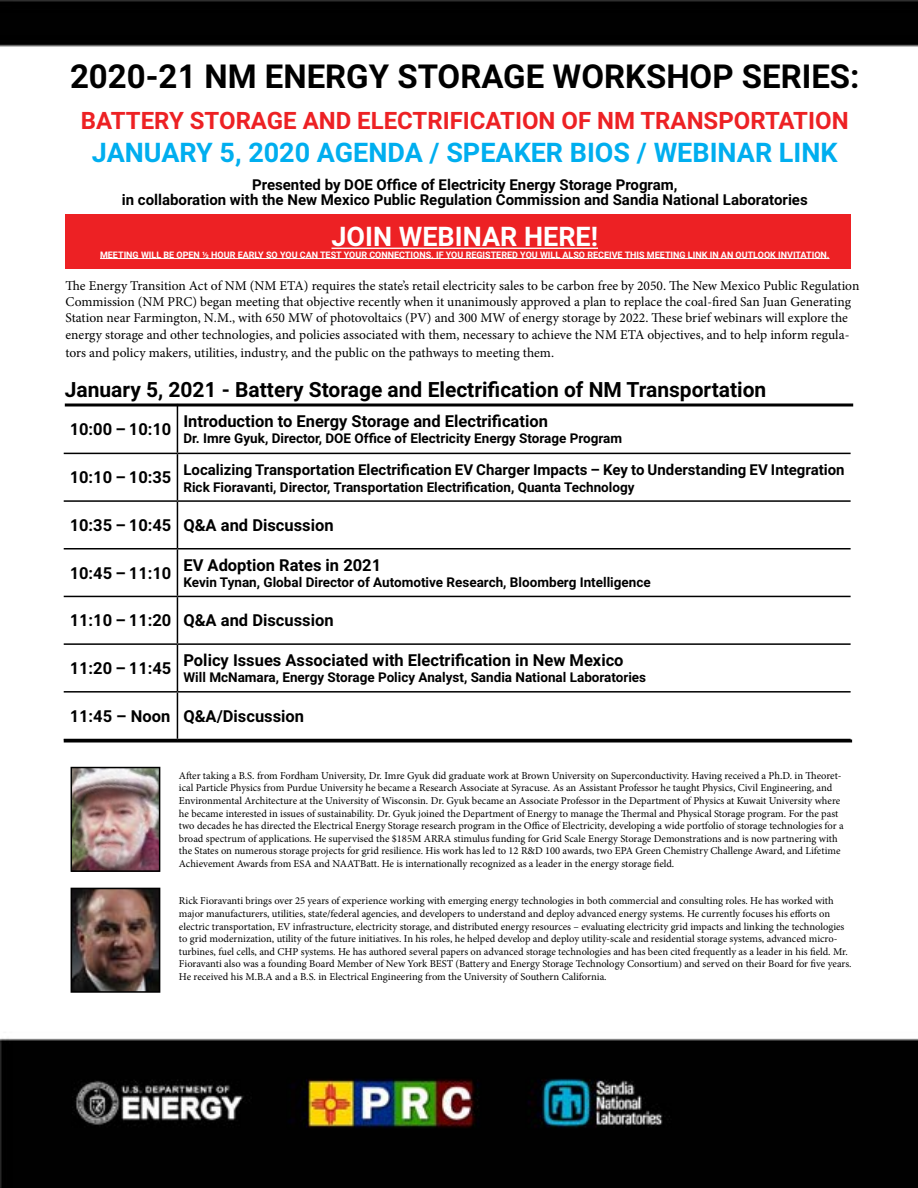
<style>
.page{position:relative;width:918px;height:1188px;background:#fff}
.page>*{position:absolute;margin:0;border:0;box-sizing:border-box;transform-origin:0 0}
.t1{font:33px "Asimov";color:#000}
.t2{font:27px "Asimov";color:#00aeef}
.t3{font:27px "Asimov";color:#fff}
.t4{font:24px "Asimov";color:#ed2124}
.t5{font:21px "Asimov";color:#000}
.t6{font:16.5px "Asimov";color:#000}
.t7{font:15px/15px "Asimov";color:#000;text-align:center}
.t8{font:13.5px/16.2px "Minion Pro";color:#000}
.t9{font:13.5px "Asimov";color:#000}
.t10{font:10.5px/12.6px "Minion Pro";color:#000}
.t11{font:9px "Asimov";color:#fff}
</style>
<div class="page">
<img style="left:0;top:0;width:918px;height:1188px">
<div style="left:66px;top:215px;width:785px;height:54px;background:#ed2124"></div>
<hr style="left:332px;top:248px;width:266px;height:1px;background:#fff">
<hr style="left:100px;top:258px;width:730px;height:1px;background:#fff">
<hr style="left:177px;top:404px;width:1px;height:49px;background:#000">
<hr style="left:64px;top:453px;width:113px;height:1px;background:#000">
<hr style="left:177px;top:453px;width:674px;height:1px;background:#000">
<hr style="left:177px;top:454px;width:1px;height:46px;background:#000">
<hr style="left:64px;top:500px;width:113px;height:2px;background:#000">
<hr style="left:177px;top:500px;width:674px;height:2px;background:#000">
<hr style="left:177px;top:502px;width:1px;height:46px;background:#000">
<hr style="left:64px;top:548px;width:113px;height:2px;background:#000">
<hr style="left:177px;top:548px;width:674px;height:2px;background:#000">
<hr style="left:177px;top:550px;width:1px;height:46px;background:#000">
<hr style="left:64px;top:596px;width:113px;height:1px;background:#000">
<hr style="left:177px;top:596px;width:674px;height:1px;background:#000">
<hr style="left:177px;top:597px;width:1px;height:46px;background:#000">
<hr style="left:64px;top:643px;width:113px;height:2px;background:#000">
<hr style="left:177px;top:643px;width:674px;height:2px;background:#000">
<hr style="left:177px;top:645px;width:1px;height:46px;background:#000">
<hr style="left:64px;top:691px;width:113px;height:2px;background:#000">
<hr style="left:177px;top:691px;width:674px;height:2px;background:#000">
<hr style="left:177px;top:693px;width:1px;height:46px;background:#000">
<hr style="left:64px;top:739px;width:113px;height:1px;background:#000">
<hr style="left:177px;top:739px;width:674px;height:1px;background:#000">
<hr style="left:65px;top:404px;width:788px;height:2px;background:#000">
<hr style="left:64px;top:740px;width:788px;height:2px;background:#000">
<img style="left:73px;top:769px;width:85px;height:101px">
<div style="left:71px;top:767px;width:89px;height:105px;border:1px solid #000"></div>
<img style="left:74px;top:891px;width:83px;height:99px">
<div style="left:71px;top:888px;width:89px;height:105px;border:2px solid #000"></div>
<h1 class="t1" style="left:70px;top:53px;width:791px">2020-21 NM ENERGY STORAGE WORKSHOP SERIES:</h1>
<h3 class="t4" style="left:81px;top:103px;width:769px">BATTERY STORAGE AND ELECTRIFICATION OF NM TRANSPORTATION</h3>
<h2 class="t2" style="left:92px;top:133px;width:747px">JANUARY 5, 2020 AGENDA / SPEAKER BIOS / WEBINAR LINK</h2>
<h3 class="t7" style="left:122px;top:177px;width:688px">Presented by DOE Office of Electricity Energy Storage Program,<br>in collaboration with the New Mexico Public Regulation Commission and Sandia National Laboratories</h3>
<h2 class="t3" style="left:332px;top:217px;width:268px">JOIN WEBINAR HERE!</h2>
<p class="t11" style="left:100px;top:248px;width:731px">MEETING WILL BE OPEN ½ HOUR EARLY SO YOU CAN TEST YOUR CONNECTIONS. IF YOU REGISTERED YOU WILL ALSO RECEIVE THIS MEETING LINK IN AN OUTLOOK INVITATION.</p>
<p class="t8" style="left:66px;top:278px;width:795px">The Energy Transition Act of NM (NM ETA) requires the state’s retail electricity sales to be carbon free by 2050. The New Mexico Public Regulation Commission (NM PRC) began meeting that objective recently when it unanimously approved a plan to replace the coal-fired San Juan Generating Station near Farmington, N.M., with 650 MW of photovoltaics (PV) and 300 MW of energy storage by 2022. These brief webinars will explore the energy storage and other technologies, and policies associated with them, necessary to achieve the NM ETA objectives, and to help inform regula-</p>
<p class="t8" style="left:66px;top:344px;width:490px">tors and policy makers, utilities, industry, and the public on the pathways to meeting them.</p>
<h3 class="t5" style="left:65px;top:375px;width:703px">January 5, 2021 - Battery Storage and Electrification of NM Transportation</h3>
<h3 class="t6" style="left:70px;top:417px;width:103px">10:00 – 10:10</h3>
<h3 class="t6" style="left:183px;top:409px;width:366px">Introduction to Energy Storage and Electrification</h3>
<p class="t9" style="left:183px;top:429px;width:440px">Dr. Imre Gyuk, Director, DOE Office of Electricity Energy Storage Program</p>
<h3 class="t6" style="left:70px;top:466px;width:103px">10:10 – 10:35</h3>
<h3 class="t7" style="left:183px;top:462px;width:663px">Localizing Transportation Electrification EV Charger Impacts – Key to Understanding EV Integration</h3>
<p class="t9" style="left:183px;top:477px;width:453px">Rick Fioravanti, Director, Transportation Electrification, Quanta Technology</p>
<h3 class="t6" style="left:70px;top:514px;width:265px">10:35 – 10:45 Q&amp;A and Discussion</h3>
<h3 class="t6" style="left:70px;top:561px;width:103px">10:45 – 11:10</h3>
<h3 class="t6" style="left:183px;top:553px;width:199px">EV Adoption Rates in 2021</h3>
<p class="t9" style="left:183px;top:573px;width:469px">Kevin Tynan, Global Director of Automotive Research, Bloomberg Intelligence</p>
<h3 class="t6" style="left:70px;top:609px;width:265px">11:10 – 11:20 Q&amp;A and Discussion</h3>
<h3 class="t6" style="left:70px;top:657px;width:103px">11:20 – 11:45</h3>
<h3 class="t6" style="left:183px;top:649px;width:442px">Policy Issues Associated with Electrification in New Mexico</h3>
<p class="t9" style="left:183px;top:668px;width:464px">Will McNamara, Energy Storage Policy Analyst, Sandia National Laboratories</p>
<h3 class="t6" style="left:70px;top:704px;width:236px">11:45 – Noon Q&amp;A/Discussion</h3>
<p class="t10" style="left:179px;top:769px;width:666px">After taking a B.S. from Fordham University, Dr. Imre Gyuk did graduate work at Brown University on Superconductivity. Having received a Ph.D. in Theoret&shy;ical Particle Physics from Purdue University he became a Research Associate at Syracuse. As an Assistant Professor he taught Physics, Civil Engineering, and Environmental Architecture at the University of Wisconsin. Dr. Gyuk became an Associate Professor in the Department of Physics at Kuwait University where he became interested in issues of sustainability. Dr. Gyuk joined the Department of Energy to manage the Thermal and Physical Storage program. For the past two decades he has directed the Electrical Energy Storage research program in the Office of Electricity, developing a wide portfolio of storage technologies for a broad spectrum of applications. He supervised the $185M ARRA stimulus funding for Grid Scale Energy Storage Demonstrations and is now partnering with the States on numerous storage projects for grid resilience. His work has led to 12 R&amp;D 100 awards, two EPA Green Chemistry Challenge Award, and Lifetime Achievement Awards from ESA and NAATBatt. He is internationally recognized as a leader in the energy storage field.</p>
<p class="t10" style="left:179px;top:895px;width:674px">Rick Fioravanti brings over 25 years of experience working with emerging energy technologies in both commercial and consulting roles. He has worked with major manufacturers, utilities, state/federal agencies, and developers to understand and deploy advanced energy systems. He currently focuses his efforts on electric transportation, EV infrastructure, electricity storage, and distributed energy resources – evaluating electricity grid impacts and linking the technologies to grid modernization, utility of the future initiatives. In his roles, he helped develop and deploy utility-scale and residential storage systems, advanced micro&shy;turbines, fuel cells, and CHP systems. He has authored several papers on advanced storage technologies and has been cited frequently as a leader in his field. Mr.<br>Fioravanti also was a founding Board Member of New York BEST (Battery and Energy Storage Technology Consortium) and served on their Board for five years.<br>He received his M.B.A and a B.S. in Electrical Engineering from the University of Southern California.</p>
</div>
